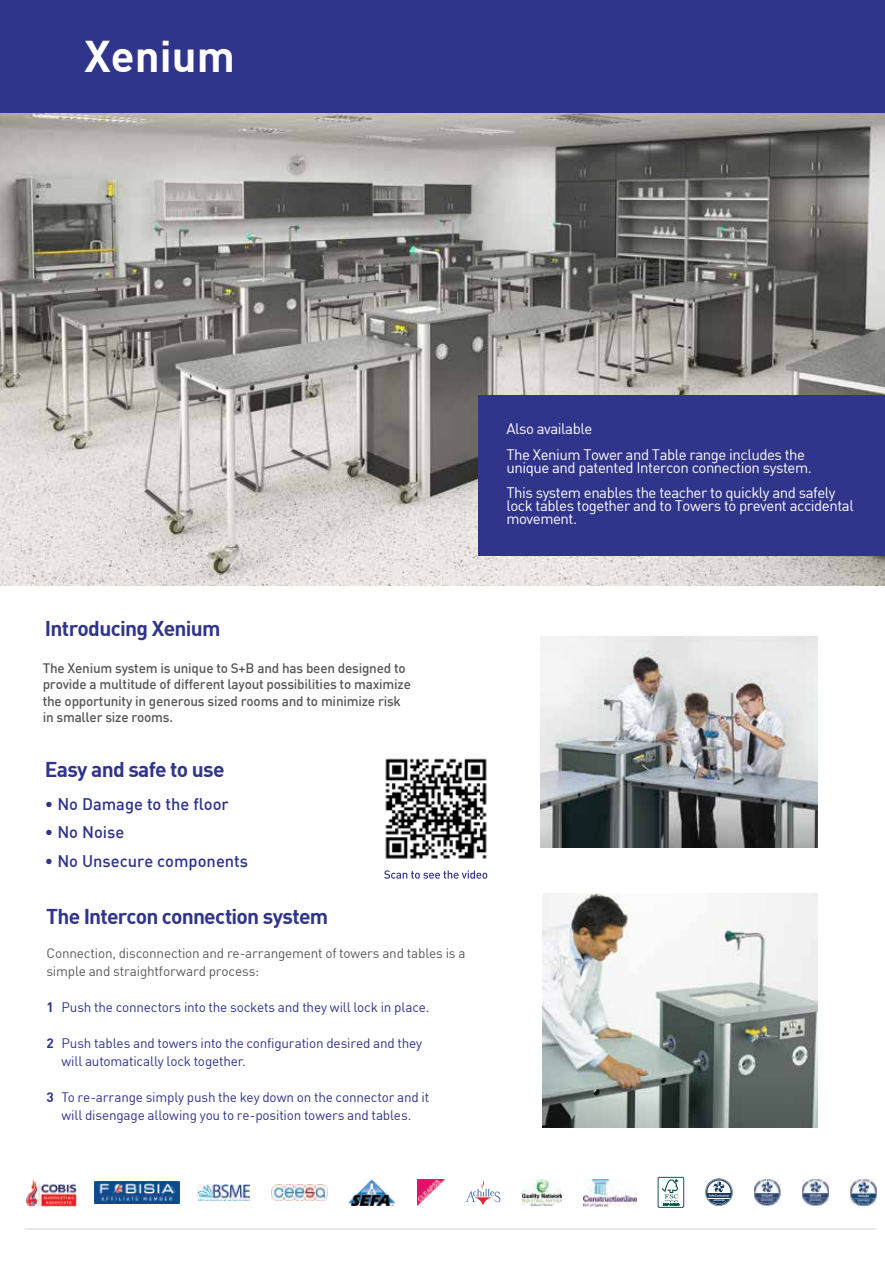
<style>
.page{position:relative;width:885px;height:1263px;background:#fff}
.page>*{position:absolute;margin:0;border:0;box-sizing:border-box;transform-origin:0 0}
.t1{font:700 43.5px "DIN";color:#fff}
.t2{font:700 21px "DIN";letter-spacing:-.035em;color:#30348b}
.t3{font:500 16.5px "DIN";color:#30348b}
.t4{font:15px/25.7px "DIN";letter-spacing:-.03em;color:#fff}
.t5{font:13.5px/18px "DIN";letter-spacing:-.015em;color:#30348b}
.t6{font:500 13.5px/16.2px "DIN";letter-spacing:-.015em;color:#575756}
.t7{font:13.5px/18px "DIN";letter-spacing:-.015em;color:#595a5c}
.s1{font-weight:700}
</style>
<div class="page">
<img style="left:542px;top:893px;width:275px;height:234px">
<div style="left:0;top:0;width:884px;height:112px;background:#30348b"></div>
<img style="left:0;top:114px;width:884px;height:472px">
<div style="left:478px;top:396px;width:406px;height:160px;background:#30348b"></div>
<img style="left:540px;top:636px;width:277px;height:211px">
<img style="left:348px;top:1179px;width:48px;height:27px">
<svg style="left:465px;top:1180px;width:35px;height:26px"></svg>
<img style="left:522px;top:1179px;width:39px;height:27px">
<img style="left:583px;top:1179px;width:53px;height:27px">
<img style="left:754px;top:1179px;width:26px;height:26px">
<img style="left:802px;top:1179px;width:26px;height:26px">
<img style="left:850px;top:1179px;width:26px;height:26px">
<img style="left:417px;top:1179px;width:27px;height:27px">
<img style="left:26px;top:1179px;width:50px;height:27px">
<img style="left:197px;top:1185px;width:52px;height:15px">
<img style="left:271px;top:1185px;width:56px;height:15px">
<svg style="left:705px;top:1178px;width:27px;height:28px"></svg>
<hr style="left:24px;top:1229px;width:852px;height:1px;background:#d1d2d4">
<img style="left:95px;top:1182px;width:84px;height:21px">
<div style="left:657px;top:1177px;width:26px;height:30px;border:1px solid #0d5a4d"></div>
<svg style="left:661px;top:1179px;width:17px;height:26px"></svg>
<img style="left:385px;top:758px;width:102px;height:101px">
<svg style="left:384px;top:870px;width:103px;height:9px"></svg>
<h1 class="t1" style="left:84px;top:28px;width:152px">Xenium</h1>
<h2 class="t2" style="left:45px;top:614px;width:177px">Introducing Xenium</h2>
<p class="t6" style="left:43px;top:660px;width:369px">The Xenium system is unique to S+B and has been designed to provide a multitude of different layout possibilities to maximize the opportunity in generous sized rooms and to minimize risk in smaller size rooms.</p>
<h2 class="t2" style="left:45px;top:755px;width:181px">Easy and safe to use</h2>
<p class="t3" style="left:45px;top:793px;width:185px">• No Damage to the floor</p>
<p class="t3" style="left:45px;top:822px;width:81px">• No Noise</p>
<p class="t3" style="left:45px;top:850px;width:205px">• No Unsecure components</p>
<h2 class="t2" style="left:46px;top:902px;width:283px">The Intercon connection system</h2>
<p class="t7" style="left:46px;top:943px;width:420px">Connection, disconnection and re-arrangement of towers and tables is a simple and straightforward process:</p>
<p class="t5" style="left:46px;top:997px;width:384px"><span class="s1">1</span> Push the connectors into the sockets and they will lock in place.</p>
<p class="t5" style="left:61px;top:1033px;width:362px;text-indent:-15px"><span class="s1">2</span> Push tables and towers into the configuration desired and they will automatically lock together.</p>
<p class="t5" style="left:46px;top:1087px;width:384px;text-align:center"><span class="s1">3</span> To re-arrange simply push the key down on the connector and it will disengage allowing you to re-position towers and tables.</p>
<p class="t4" style="left:506px;top:416px;width:300px">Also available<br>The Xenium Tower and Table range includes the</p>
<p class="t4" style="left:506px;top:454px;width:330px">unique and patented Intercon connection system.<br>This system enables the teacher to quickly and safely</p>
<p class="t4" style="left:506px;top:499px;width:349px;line-height:12.9px">lock tables together and to Towers to prevent accidental movement.</p>
</div>
